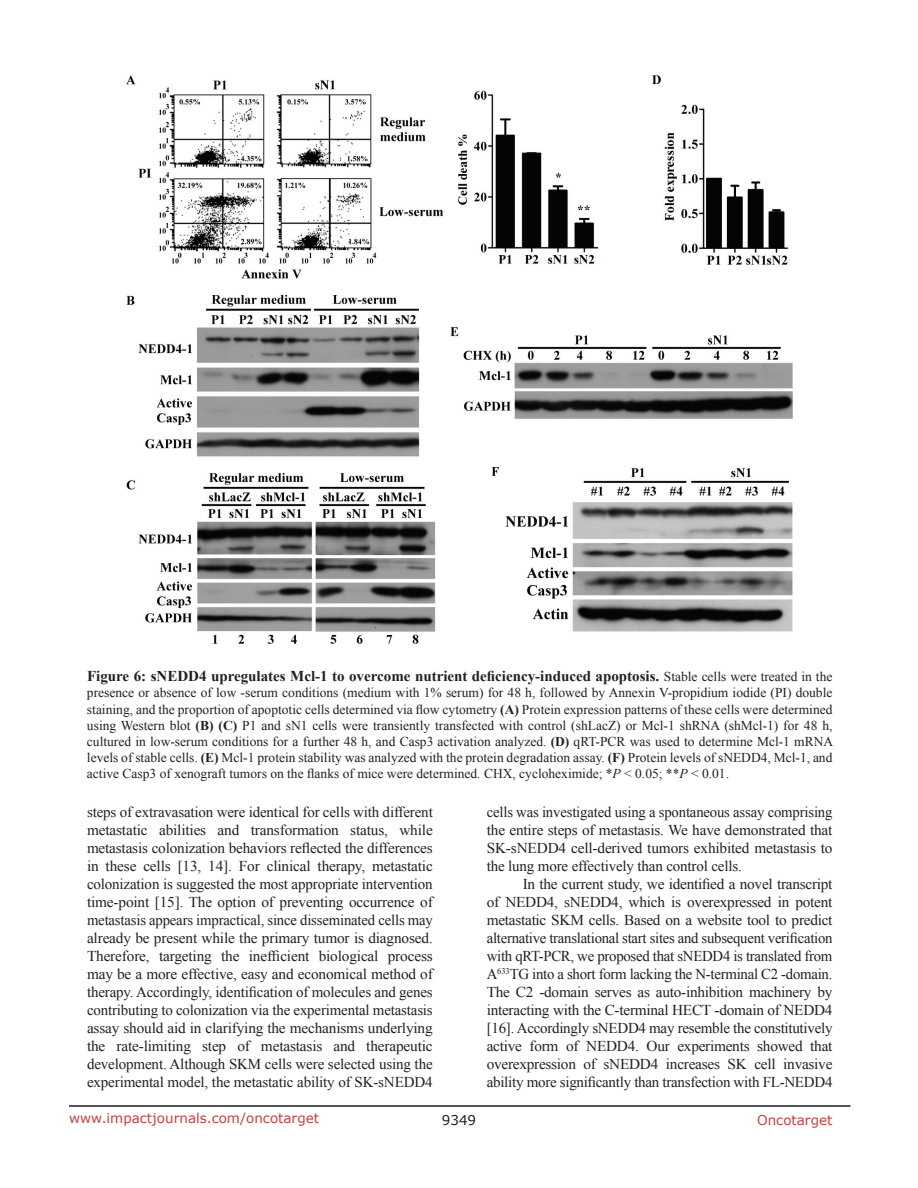
<style>
.page{position:relative;width:918px;height:1188px;background:#fff}
.page>*{position:absolute;margin:0;border:0;box-sizing:border-box;transform-origin:0 0}
.t1{font:15px/18px "Times New Roman";letter-spacing:-.01em;color:#231f20;text-align:justify}
.t2{font:700 15px "Times New Roman";color:#231f20}
.t3{font:13.5px/16.2px "Times New Roman";color:#231f20;text-align:justify}
.t4{font:13.5px "Verdana";color:#c24141}
.t5{font:13.5px "Verdana";color:#231f20}
.s1{font-weight:400;font-size:13.5px}
.s2{font-weight:700}
.s3{font-style:italic}
</style>
<div class="page">
<hr style="left:69px;top:1105px;width:781px;height:2px;background:#231f20">
<img style="left:127px;top:75px;width:666px;height:569px">
<p class="t2" style="left:87px;top:666px;width:747px">Figure 6: sNEDD4 upregulates Mcl-1 to overcome nutrient deficiency-induced apoptosis. <span class="s1">Stable cells were treated in the</span></p>
<p class="t3" style="left:87px;top:685px;width:748px">presence or absence of low -serum conditions (medium with 1% serum) for 48 h, followed by Annexin V-propidium iodide (PI) double staining, and the proportion of apoptotic cells determined via flow cytometry <span class="s2">(A)</span> Protein expression patterns of these cells were determined using Western blot <span class="s2">(B) (C)</span> P1 and sN1 cells were transiently transfected with control (shLacZ) or Mcl-1 shRNA (shMcl-1) for 48 h, cultured in low-serum conditions for a further 48 h, and Casp3 activation analyzed. <span class="s2">(D)</span> qRT-PCR was used to determine Mcl-1 mRNA levels of stable cells. <span class="s2">(E)</span> Mcl-1 protein stability was analyzed with the protein degradation assay. <span class="s2">(F)</span> Protein levels of sNEDD4, Mcl-1, and active Casp3 of xenograft tumors on the flanks of mice were determined. CHX, cycloheximide; *<span class="s3">P</span> &lt; 0.05; **<span class="s3">P</span> &lt; 0.01.</p>
<p class="t1" style="left:87px;top:803px;width:347px">steps of extravasation were identical for cells with different metastatic abilities and transformation status, while metastasis colonization behaviors reflected the differences in these cells [13, 14]. For clinical therapy, metastatic colonization is suggested the most appropriate intervention time-point [15]. The option of preventing occurrence of metastasis appears impractical, since disseminated cells may already be present while the primary tumor is diagnosed.<br>Therefore, targeting the inefficient biological process may be a more effective, easy and economical method of therapy. Accordingly, identification of molecules and genes contributing to colonization via the experimental metastasis assay should aid in clarifying the mechanisms underlying the rate-limiting step of metastasis and therapeutic development. Although SKM cells were selected using the experimental model, the metastatic ability of SK-sNEDD4</p>
<p class="t1" style="left:487px;top:803px;width:347px">cells was investigated using a spontaneous assay comprising the entire steps of metastasis. We have demonstrated that SK-sNEDD4 cell-derived tumors exhibited metastasis to the lung more effectively than control cells.</p>
<p class="t1" style="left:487px;top:875px;width:347px;text-indent:36px">In the current study, we identified a novel transcript of NEDD4, sNEDD4, which is overexpressed in potent metastatic SKM cells. Based on a website tool to predict alternative translational start sites and subsequent verification with qRT-PCR, we proposed that sNEDD4 is translated from A<sup>633</sup>TG into a short form lacking the N-terminal C2 -domain.<br>The C2 -domain serves as auto-inhibition machinery by interacting with the C-terminal HECT -domain of NEDD4 [16]. Accordingly sNEDD4 may resemble the constitutively active form of NEDD4. Our experiments showed that overexpression of sNEDD4 increases SK cell invasive ability more significantly than transfection with FL-NEDD4</p>
<p class="t4" style="left:69px;top:1109px;width:252px">www.impactjournals.com/oncotarget</p>
<p class="t5" style="left:442px;top:1111px;width:36px">9349</p>
<p class="t4" style="left:757px;top:1111px;width:77px">Oncotarget</p>
</div>
